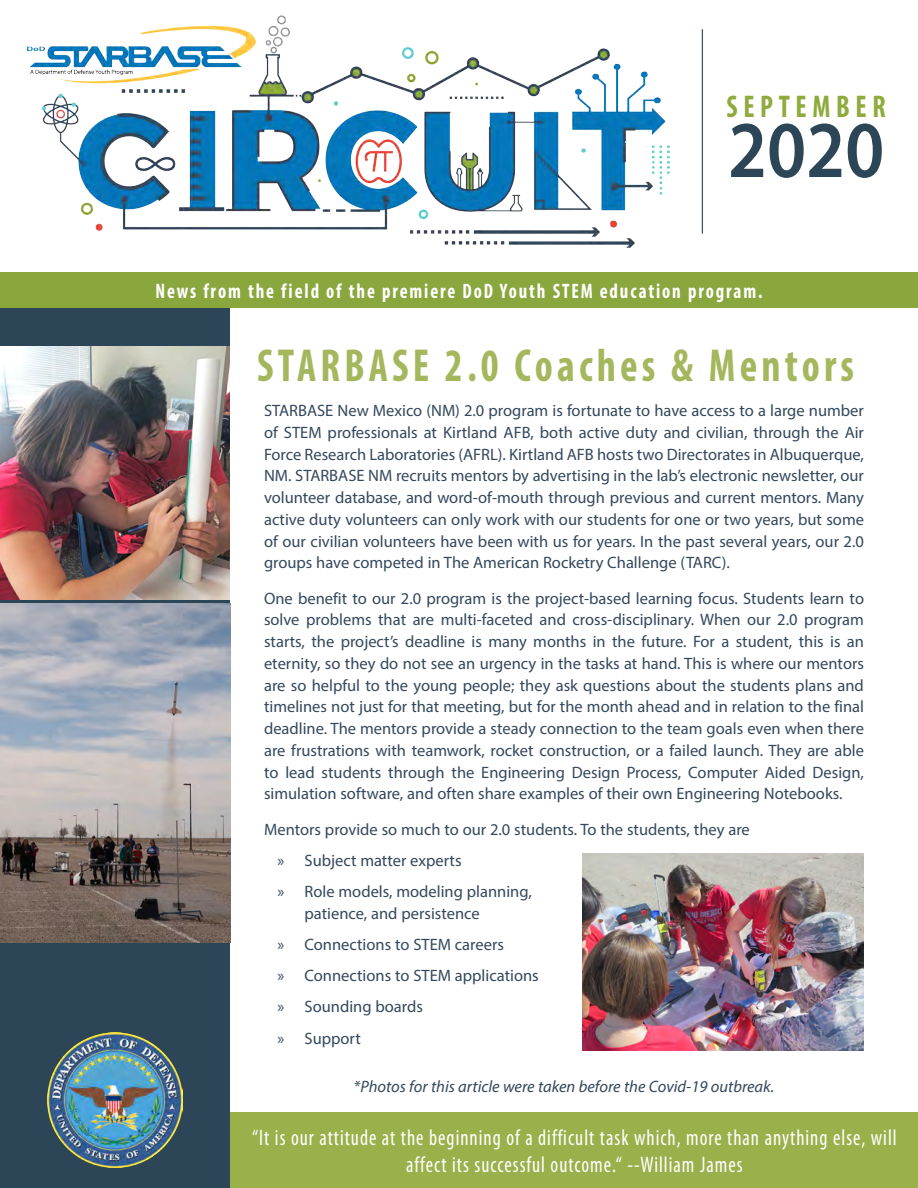
<style>
.page{position:relative;width:918px;height:1188px;background:#fff}
.page>*{position:absolute;margin:0;border:0;box-sizing:border-box;transform-origin:0 0}
.t1{font:600 81px "Myriad Pro";color:#2c4658;scale:.9 1}
.Article_Title{font:700 condensed 46.5px "Myriad Pro";letter-spacing:.1em;color:#a4b75d;scale:.9 1}
.t2{font:700 condensed 31.5px "Myriad Pro";letter-spacing:.2em;color:#8fab3d;scale:.9 1}
.Front_Page_Quote{font:condensed 22.5px/27.2px "Myriad Pro";letter-spacing:.05em;color:#fff;text-align:center;scale:.9 1}
.Table_-_Normal{font:700 condensed 21px "Myriad Pro";letter-spacing:.1em;color:#fff;scale:.9 1}
.Body_Paragraphs{font:16.5px/21.8px "Myriad Pro";color:#33485c;text-align:justify}
.Body_Paragraphs-2{font:italic 16.5px "Myriad Pro";color:#33485c}
</style>
<div class="page">
<div style="left:0;top:308px;width:230px;height:880px;background:#2c4658"></div>
<img style="left:0;top:346px;width:230px;height:253px">
<img style="left:47px;top:1033px;width:135px;height:135px">
<div style="left:230px;top:1112px;width:688px;height:76px;background:#9ab14b"></div>
<div style="left:0;top:272px;width:918px;height:36px;background:#8aa73d"></div>
<hr style="left:702px;top:29px;width:1px;height:205px;background:#2c4658">
<img style="left:27px;top:15px;width:642px;height:233px">
<img style="left:583px;top:853px;width:281px;height:198px">
<img style="left:1px;top:604px;width:229px;height:339px">
<p class="t2" style="left:727px;top:86px;width:178px">SEPTEMBER</p>
<p class="t1" style="left:728px;top:98px;width:175px">2020</p>
<p class="Table_-_Normal" style="left:155px;top:278px;width:676px">News from the field of the premiere DoD Youth STEM education program.</p>
<p class="Article_Title" style="left:257px;top:336px;width:665px">STARBASE 2.0 Coaches &amp; Mentors</p>
<p class="Body_Paragraphs" style="left:264px;top:400px;width:602px">STARBASE New Mexico (NM) 2.0 program is fortunate to have access to a large number of STEM professionals at Kirtland AFB, both active duty and civilian, through the Air Force Research Laboratories (AFRL). Kirtland AFB hosts two Directorates in Albuquerque, NM. STARBASE NM recruits mentors by advertising in the lab’s electronic newsletter, our volunteer database, and word-of-mouth through previous and current mentors. Many active duty volunteers can only work with our students for one or two years, but some of our civilian volunteers have been with us for years. In the past several years, our 2.0 groups have competed in The American Rocketry Challenge (TARC).</p>
<p class="Body_Paragraphs" style="left:264px;top:587px;width:602px">One benefit to our 2.0 program is the project-based learning focus. Students learn to solve problems that are multi-faceted and cross-disciplinary. When our 2.0 program starts, the project’s deadline is many months in the future. For a student, this is an eternity, so they do not see an urgency in the tasks at hand. This is where our mentors are so helpful to the young people; they ask questions about the students plans and timelines not just for that meeting, but for the month ahead and in relation to the final deadline. The mentors provide a steady connection to the team goals even when there are frustrations with teamwork, rocket construction, or a failed launch. They are able to lead students through the Engineering Design Process, Computer Aided Design, simulation software, and often share examples of their own Engineering Notebooks.</p>
<p class="Body_Paragraphs" style="left:264px;top:818px;width:487px">Mentors provide so much to our 2.0 students. To the students, they are</p>
<p class="Body_Paragraphs" style="left:278px;top:849px;width:186px">» Subject matter experts</p>
<p class="Body_Paragraphs" style="left:305px;top:880px;width:229px;text-indent:-27px">» Role models, modeling planning, patience, and persistence</p>
<p class="Body_Paragraphs" style="left:278px;top:933px;width:228px">» Connections to STEM careers</p>
<p class="Body_Paragraphs" style="left:278px;top:965px;width:263px">» Connections to STEM applications</p>
<p class="Body_Paragraphs" style="left:278px;top:996px;width:147px">» Sounding boards</p>
<p class="Body_Paragraphs" style="left:278px;top:1027px;width:85px">» Support</p>
<p class="Body_Paragraphs-2" style="left:354px;top:1077px;width:422px">*Photos for this article were taken before the Covid-19 outbreak.</p>
<p class="Front_Page_Quote" style="left:252px;top:1123px;width:718px">“It is our attitude at the beginning of a difficult task which, more than anything else, will affect its successful outcome.“ --William James</p>
</div>
